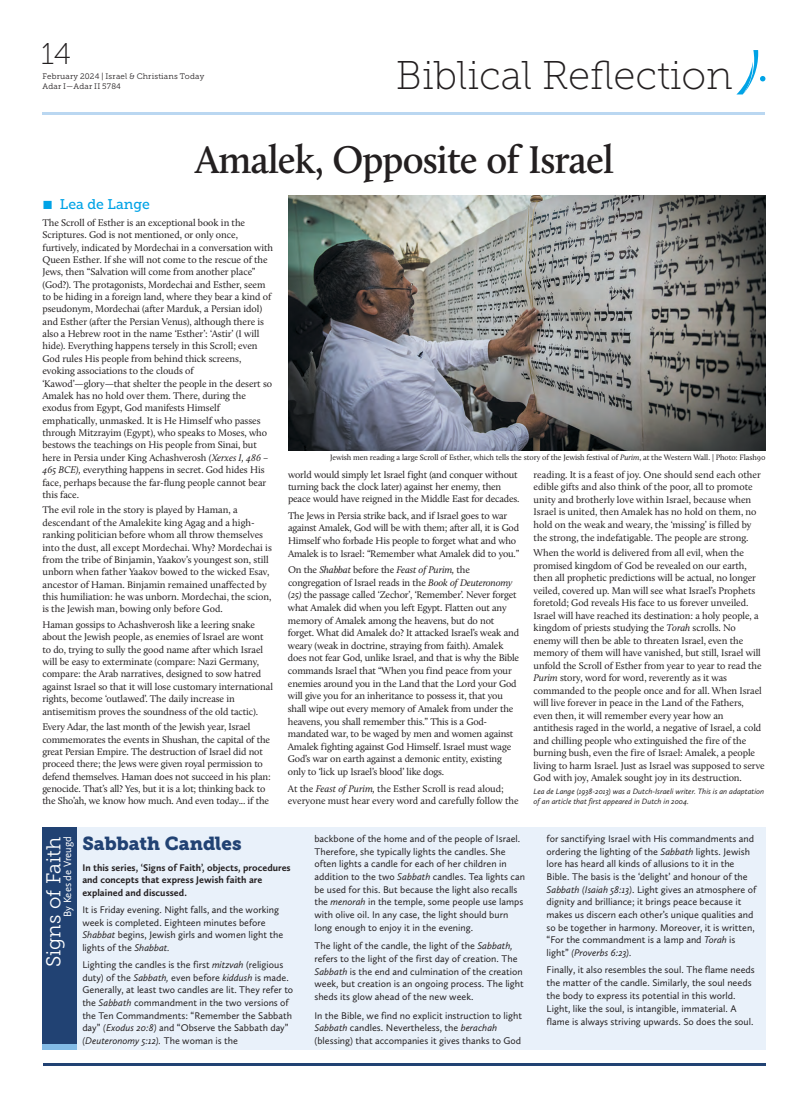
<style>
.page{position:relative;width:808px;height:1106px;background:#fff}
.page>*{position:absolute;margin:0;border:0;box-sizing:border-box;transform-origin:0 0}
.t1{font:600 40px "Calluna";letter-spacing:-.02em;color:#231f20}
.t2{font:40px "Museo Slab 100";color:#231f20}
.t3{font:30px "Museo Slab 100";color:#231f20}
.t4{font:20px "Museo Slab 300";letter-spacing:-.005em;color:#fff}
.t5{font:18.7px "Museo Slab 900";color:#214273}
.t6{font:14px "Museo Slab 500";color:#00a3e6}
.t7{font:11px "Calluna Sans";color:#fff;scale:.96 1}
.t8{font:10px/12.4px "Calluna";letter-spacing:-.01em;color:#231f20}
.t9{font:10px/12.6px "Calluna Sans";color:#231f20}
.t10{font:700 10px/12.6px "Calluna Sans";color:#231f20}
.t11{font:8px "Calluna";letter-spacing:-.01em;color:#231f20}
.t12{font:italic 8px/10px "Calluna Sans";color:#231f20}
.t13{font:8px/10px "Museo Slab 300";letter-spacing:.025em;color:#231f20}
.s1{font-style:italic}
</style>
<div class="page">
<svg style="left:737px;top:50px;width:28px;height:44px"></svg>
<hr style="left:43px;top:112px;width:722px;height:3px;background:#bad7f1">
<img style="left:288px;top:195px;width:477px;height:256px">
<hr style="left:43px;top:1063px;width:722px;height:3px;background:#214273">
<div style="left:43px;top:827px;width:722px;height:222px;background:#e9f1fa"></div>
<div style="left:43px;top:827px;width:34px;height:222px;background:#214273"></div>
<div style="left:43px;top:1044px;width:34px;height:5px;background:#83bbe6"></div>
<h2 class="t3" style="left:41px;top:41px;width:32px">14</h2>
<p class="t13" style="left:42px;top:72px;width:163px">February 2024 | Israel &amp; Christians Today<br>Adar I—Adar II 5784</p>
<h1 class="t2" style="left:396px;top:59px;width:338px">Biblical Reflection</h1>
<h1 class="t1" style="left:195px;top:143px;width:420px">Amalek, Opposite of Israel</h1>
<h3 class="t6" style="left:43px;top:198px;width:109px">■ Lea de Lange</h3>
<p class="t8" style="left:42px;top:217px;width:232px">The Scroll of Esther is an exceptional book in the Scriptures. God is not mentioned, or only once, furtively, indicated by Mordechai in a conversation with Queen Esther. If she will not come to the rescue of the Jews, then “Salvation will come from another place” (God?). The protagonists, Mordechai and Esther, seem to be hiding in a foreign land, where they bear a kind of pseudonym, Mordechai (after Marduk, a Persian idol) and Esther (after the Persian Venus), although there is also a Hebrew root in the name ‘Esther’: ‘Astir’ (I will hide). Everything happens tersely in this Scroll; even God rules His people from behind thick screens, evoking associations to the clouds of ‘Kawod’—glory—that shelter the people in the desert so Amalek has no hold over them. There, during the exodus from Egypt, God manifests Himself emphatically, unmasked. It is He Himself who passes through Mitzrayim (Egypt), who speaks to Moses, who bestows the teachings on His people from Sinai, but here in Persia under King Achashverosh <span class="s1">(Xerxes I, 486 – 465 BCE),</span> everything happens in secret. God hides His face, perhaps because the far-flung people cannot bear this face.</p>
<p class="t8" style="left:42px;top:505px;width:231px">The evil role in the story is played by Haman, a descendant of the Amalekite king Agag and a high&shy;ranking politician before whom all throw themselves into the dust, all except Mordechai. Why? Mordechai is from the tribe of Binjamin, Yaakov’s youngest son, still unborn when father Yaakov bowed to the wicked Esav, ancestor of Haman. Binjamin remained unaffected by this humiliation: he was unborn. Mordechai, the scion, is the Jewish man, bowing only before God.</p>
<p class="t8" style="left:42px;top:619px;width:232px">Haman gossips to Achashverosh like a leering snake about the Jewish people, as enemies of Israel are wont to do, trying to sully the good name after which Israel will be easy to exterminate (compare: Nazi Germany, compare: the Arab narratives, designed to sow hatred against Israel so that it will lose customary international rights, become ‘outlawed’. The daily increase in antisemitism proves the soundness of the old tactic).</p>
<p class="t8" style="left:42px;top:721px;width:230px">Every Adar, the last month of the Jewish year, Israel commemorates the events in Shushan, the capital of the great Persian Empire. The destruction of Israel did not proceed there; the Jews were given royal permission to defend themselves. Haman does not succeed in his plan: genocide. That’s all? Yes, but it is a lot; thinking back to the Sho’ah, we know how much. And even today... if the</p>
<p class="t11" style="left:330px;top:453px;width:437px">Jewish men reading a large Scroll of Esther, which tells the story of the Jewish festival of <span class="s1">Purim</span>, at the Western Wall. | Photo: Flash90</p>
<p class="t8" style="left:288px;top:469px;width:233px">world would simply let Israel fight (and conquer without turning back the clock later) against her enemy, then peace would have reigned in the Middle East for decades.</p>
<p class="t8" style="left:288px;top:510px;width:233px">The Jews in Persia strike back, and if Israel goes to war against Amalek, God will be with them; after all, it is God Himself who forbade His people to forget what and who Amalek is to Israel: “Remember what Amalek did to you.”</p>
<p class="t8" style="left:288px;top:564px;width:233px">On the <span class="s1">Shabbat</span> before the <span class="s1">Feast of Purim,</span> the congregation of Israel reads in the <span class="s1">Book of Deuteronomy (25)</span> the passage called ‘Zechor’, ‘Remember’. Never forget what Amalek did when you left Egypt. Flatten out any memory of Amalek among the heavens, but do not forget. What did Amalek do? It attacked Israel’s weak and weary (weak in doctrine, straying from faith). Amalek does not fear God, unlike Israel, and that is why the Bible commands Israel that “When you find peace from your enemies around you in the Land that the Lord your God will give you for an inheritance to possess it, that you shall wipe out every memory of Amalek from under the heavens, you shall remember this.” This is a God&shy;mandated war, to be waged by men and women against Amalek fighting against God Himself. Israel must wage God’s war on earth against a demonic entity, existing only to ‘lick up Israel’s blood’ like dogs.</p>
<p class="t8" style="left:288px;top:782px;width:232px">At the <span class="s1">Feast of Purim,</span> the Esther Scroll is read aloud; everyone must hear every word and carefully follow the</p>
<p class="t8" style="left:534px;top:469px;width:229px">reading. It is a feast of joy. One should send each other edible gifts and also think of the poor, all to promote unity and brotherly love within Israel, because when Israel is united, then Amalek has no hold on them, no hold on the weak and weary, the ‘missing’ is filled by the strong, the indefatigable. The people are strong.</p>
<p class="t8" style="left:533px;top:547px;width:233px">When the world is delivered from all evil, when the promised kingdom of God be revealed on our earth, then all prophetic predictions will be actual, no longer veiled, covered up. Man will see what Israel’s Prophets foretold; God reveals His face to us forever unveiled.<br>Israel will have reached its destination: a holy people, a kingdom of priests studying the <span class="s1">Torah</span> scrolls. No enemy will then be able to threaten Israel, even the memory of them will have vanished, but still, Israel will unfold the Scroll of Esther from year to year to read the <span class="s1">Purim</span> story, word for word, reverently as it was commanded to the people once and for all. When Israel will live forever in peace in the Land of the Fathers, even then, it will remember every year how an antithesis raged in the world, a negative of Israel, a cold and chilling people who extinguished the fire of the burning bush, even the fire of Israel: Amalek, a people living to harm Israel. Just as Israel was supposed to serve God with joy, Amalek sought joy in its destruction.</p>
<p class="t12" style="left:533px;top:787px;width:232px">Lea de Lange (1938-2013) was a Dutch-Israeli writer. This is an adaptation of an article that first appeared in Dutch in 2004.</p>
<h3 class="t4" style="left:46px;top:967px;width:132px;rotate:-90deg">Signs of Faith</h3>
<p class="t7" style="left:63px;top:916px;width:85px;rotate:-90deg">By Kees de Vreugd</p>
<h3 class="t5" style="left:82px;top:836px;width:161px">Sabbath Candles</h3>
<p class="t10" style="left:82px;top:862px;width:210px">In this series, ‘Signs of Faith’, objects, procedures and concepts that express Jewish faith are explained and discussed.</p>
<p class="t9" style="left:82px;top:904px;width:202px">It is Friday evening. Night falls, and the working week is completed. Eighteen minutes before <span class="s1">Shabbat</span> begins, Jewish girls and women light the lights of the <span class="s1">Shabbat.</span></p>
<p class="t9" style="left:82px;top:959px;width:212px">Lighting the candles is the first <span class="s1">mitzvah</span> (religious duty) of the <span class="s1">Sabbath,</span> even before <span class="s1">kiddush</span> is made.<br>Generally, at least two candles are lit. They refer to the <span class="s1">Sabbath</span> commandment in the two versions of the Ten Commandments: “Remember the Sabbath day” <span class="s1">(Exodus 20:8)</span> and “Observe the Sabbath day” <span class="s1">(Deuteronomy 5:12).</span> The woman is the</p>
<p class="t9" style="left:314px;top:833px;width:212px">backbone of the home and of the people of Israel.<br>Therefore, she typically lights the candles. She often lights a candle for each of her children in addition to the two <span class="s1">Sabbath</span> candles. Tea lights can be used for this. But because the light also recalls the <span class="s1">menorah</span> in the temple, some people use lamps with olive oil. In any case, the light should burn long enough to enjoy it in the evening.</p>
<p class="t9" style="left:314px;top:940px;width:211px">The light of the candle, the light of the <span class="s1">Sabbath, </span>refers to the light of the first day of creation. The <span class="s1">Sabbath</span> is the end and culmination of the creation week, but creation is an ongoing process. The light sheds its glow ahead of the new week.</p>
<p class="t9" style="left:314px;top:1009px;width:209px">In the Bible, we find no explicit instruction to light<br><span class="s1">Sabbath</span> candles. Nevertheless, the <span class="s1">berachah </span>(blessing) that accompanies it gives thanks to God</p>
<p class="t9" style="left:546px;top:833px;width:211px">for sanctifying Israel with His commandments and ordering the lighting of the <span class="s1">Sabbath</span> lights. Jewish lore has heard all kinds of allusions to it in the Bible. The basis is the ‘delight’ and honour of the <span class="s1">Sabbath (Isaiah 58:13)</span>. Light gives an atmosphere of dignity and brilliance; it brings peace because it makes us discern each other’s unique qualities and so be together in harmony. Moreover, it is written, “For the commandment is a lamp and <span class="s1">Torah</span> is light” <span class="s1">(Proverbs 6:23).</span></p>
<p class="t9" style="left:546px;top:964px;width:210px;line-height:13px">Finally, it also resembles the soul. The flame needs the matter of the candle. Similarly, the soul needs the body to express its potential in this world.<br>Light, like the soul, is intangible, immaterial. A flame is always striving upwards. So does the soul.</p>
</div>
